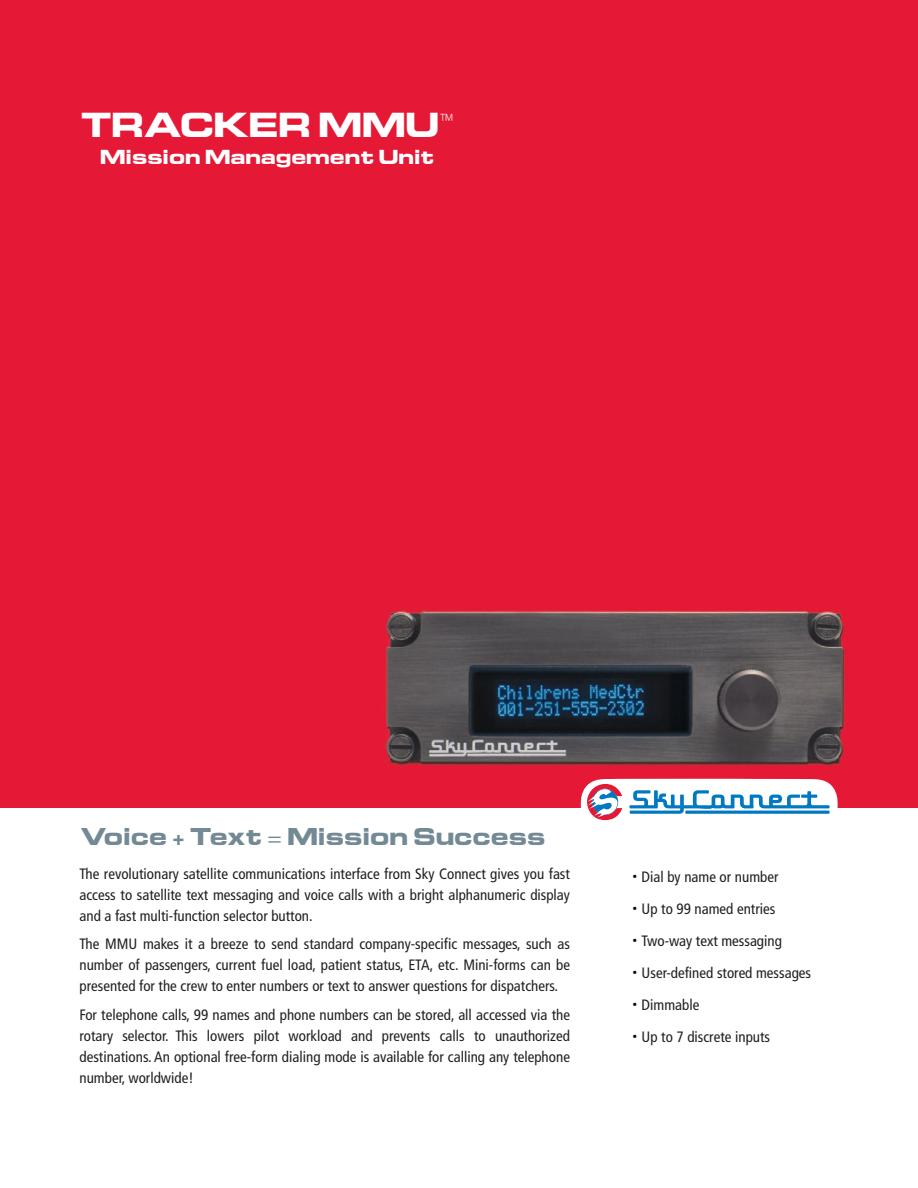
<style>
.page{position:relative;width:918px;height:1188px;background:#fff}
.page>*{position:absolute;margin:0;border:0;box-sizing:border-box;transform-origin:0 0}
.t1{font:700 30px "Euro Technic Ext";color:#fff}
.t2{font:700 21px "Euro Technic Ext";color:#738a95}
.t3{font:700 17.55px "Euro Technic Ext";color:#fff}
.t4{font:condensed 15px/21px "Frutiger";color:#231f20;text-align:justify}
</style>
<div class="page">
<div style="left:0;top:0;width:918px;height:807px;background:#e51836"></div>
<svg style="left:579px;top:778px;width:260px;height:43px"></svg>
<hr style="left:685px;top:811px;width:145px;height:3px;background:#0079c2">
<img style="left:385px;top:610px;width:460px;height:155px">
<h1 class="t1" style="left:81px;top:104px;width:373px">TRACKER MMU<sup>™</sup></h1>
<p class="t3" style="left:100px;top:144px;width:336px">Mission Management Unit</p>
<h2 class="t2" style="left:81px;top:821px;width:467px">Voice + Text = Mission Success</h2>
<p class="t4" style="left:80px;top:863px;width:492px">The revolutionary satellite communications interface from Sky Connect gives you fast access to satellite text messaging and voice calls with a bright alphanumeric display and a fast multi-function selector button.</p>
<p class="t4" style="left:80px;top:934px;width:492px">The MMU makes it a breeze to send standard company-specific messages, such as number of passengers, current fuel load, patient status, ETA, etc. Mini-forms can be presented for the crew to enter numbers or text to answer questions for dispatchers.</p>
<p class="t4" style="left:80px;top:1004px;width:492px">For telephone calls, 99 names and phone numbers can be stored, all accessed via the rotary selector. This lowers pilot workload and prevents calls to unauthorized destinations. An optional free-form dialing mode is available for calling any telephone number, worldwide!</p>
<p class="t4" style="left:633px;top:866px;width:147px"><sup>•</sup> Dial by name or number</p>
<p class="t4" style="left:633px;top:898px;width:144px"><sup>•</sup> Up to 99 named entries</p>
<p class="t4" style="left:633px;top:930px;width:150px"><sup>•</sup> Two-way text messaging</p>
<p class="t4" style="left:633px;top:963px;width:180px"><sup>•</sup> User-defined stored messages</p>
<p class="t4" style="left:633px;top:995px;width:68px"><sup>•</sup> Dimmable</p>
<p class="t4" style="left:633px;top:1027px;width:139px"><sup>•</sup> Up to 7 discrete inputs</p>
</div>
